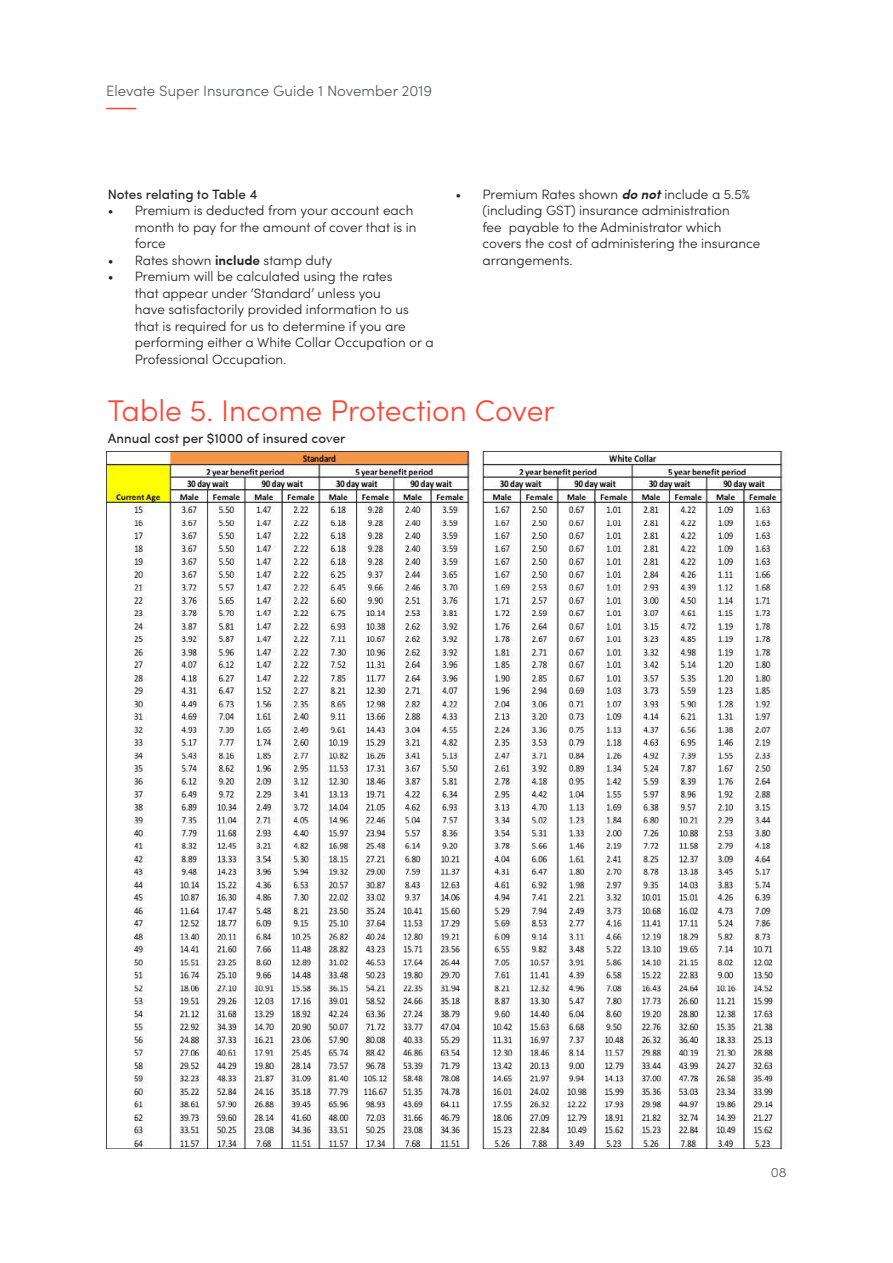
<style>
.page{position:relative;width:893px;height:1263px;background:#fff}
.page>*{position:absolute;margin:0;border:0;box-sizing:border-box;transform-origin:0 0}
.t1{font:300 30px "Sofia Pro";color:#fe4433}
.t2{font:300 15px "Sofia Pro";color:#57585a}
.t3{font:300 13.5px/16.5px "Sofia Pro";color:#231f20}
.t4{font:13.5px "Sofia Pro";color:#231f20}
.t5{font:300 13.5px "Sofia Pro";color:#57585a}
.s1{font-weight:600}
.s2{font-weight:600;font-style:italic}
</style>
<div class="page">
<hr style="left:106px;top:108px;width:30px;height:1px;background:#fe4433">
<img style="left:106px;top:451px;width:680px;height:698px">
<p class="t2" style="left:106px;top:80px;width:327px">Elevate Super Insurance Guide 1 November 2019</p>
<p class="t4" style="left:108px;top:184px;width:151px">Notes relating to Table 4</p>
<p class="t3" style="left:135px;top:202px;width:283px;text-indent:-27px">• Premium is deducted from your account each month to pay for the amount of cover that is in force</p>
<p class="t3" style="left:108px;top:251px;width:226px">• Rates shown <span class="s1">include</span> stamp duty</p>
<p class="t3" style="left:135px;top:268px;width:300px;text-indent:-27px">• Premium will be calculated using the rates<br>that appear under ‘Standard’ unless you<br>have satisfactorily provided information to us that is required for us to determine if you are performing either a White Collar Occupation or a Professional Occupation.</p>
<p class="t3" style="left:482px;top:185px;width:279px;text-indent:-27px">• Premium Rates shown <span class="s2">do not</span> include a 5.5% (including GST) insurance administration<br>fee payable to the Administrator which covers the cost of administering the insurance arrangements.</p>
<h1 class="t1" style="left:108px;top:388px;width:448px">Table 5. Income Protection Cover</h1>
<p class="t4" style="left:108px;top:428px;width:239px">Annual cost per $1000 of insured cover</p>
<p class="t5" style="left:771px;top:1162px;width:17px">08</p>
</div>
